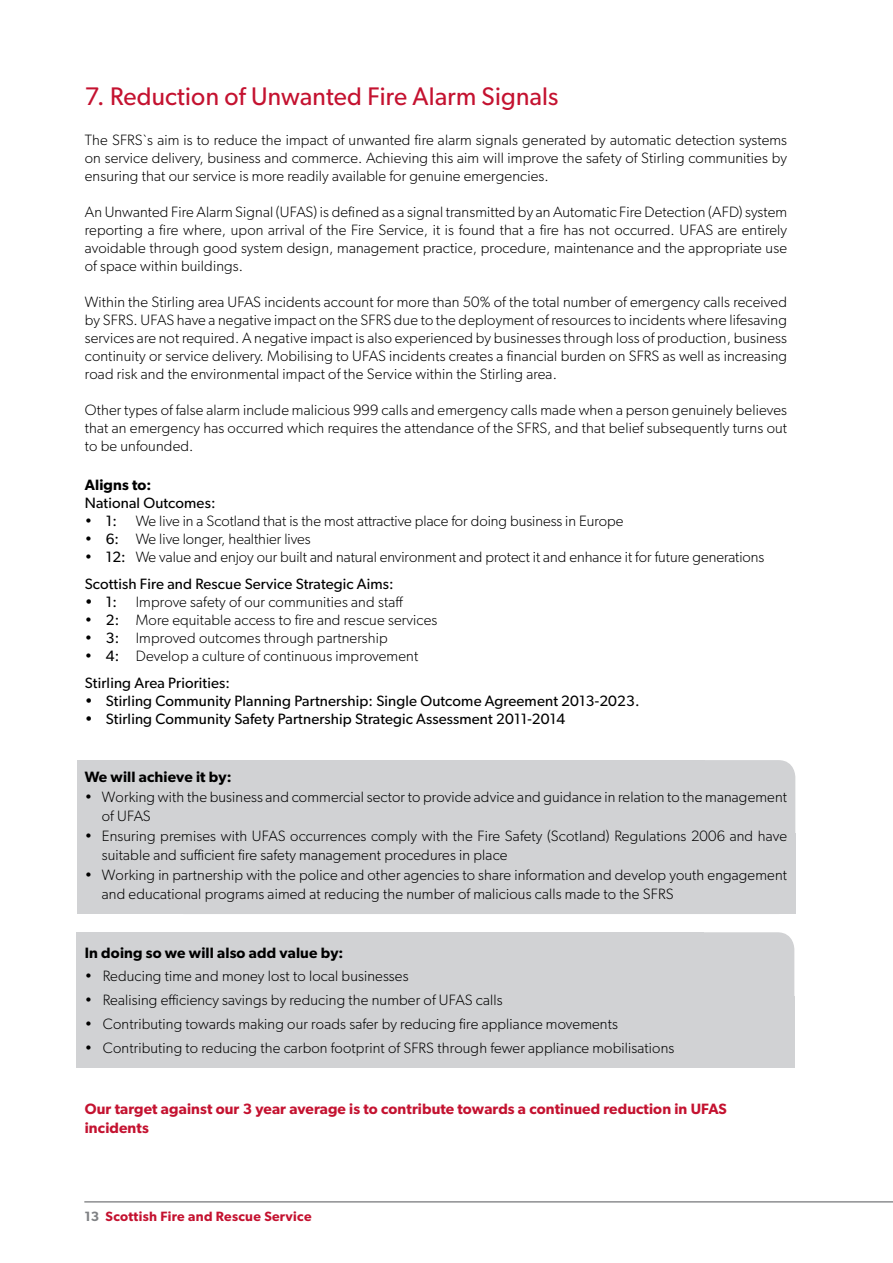
<style>
.page{position:relative;width:893px;height:1263px;background:#fff}
.page>*{position:absolute;margin:0;border:0;box-sizing:border-box;transform-origin:0 0}
.t1{font:25.5px "Gibson";letter-spacing:.01em;color:#c41230}
.t2{font:300 15px/18px "Gibson";letter-spacing:.01em;color:#000}
.t3{font:15px "Gibson";letter-spacing:.01em;color:#000}
.t4{font:600 15px/19.5px "Gibson";letter-spacing:.01em;color:#c41230}
.t5{font:600 15px "Gibson";letter-spacing:.01em;color:#000}
.t6{font:600 13.5px "Gibson";letter-spacing:.025em;color:#c41230}
.t7{font:600 13.5px "Gibson";color:#808285}
.s1{font-weight:300}
.s2{font-weight:400}
</style>
<div class="page">
<div style="left:76px;top:932px;width:628px;height:135px;background:#d1d2d4"></div>
<div style="left:167px;top:932px;width:627px;height:135px;background:#d1d2d4;border-radius:17px"></div>
<div style="left:77px;top:760px;width:628px;height:154px;background:#d1d2d4"></div>
<div style="left:168px;top:760px;width:627px;height:154px;background:#d1d2d4;border-radius:17px"></div>
<hr style="left:84px;top:1201px;width:809px;height:1px;background:#67686b">
<h1 class="t1" style="left:85px;top:81px;width:475px">7. Reduction of Unwanted Fire Alarm Signals</h1>
<p class="t2" style="left:85px;top:130px;width:704px;text-align:justify">The SFRS`s aim is to reduce the impact of unwanted fire alarm signals generated by automatic detection systems on service delivery, business and commerce. Achieving this aim will improve the safety of Stirling communities by ensuring that our service is more readily available for genuine emergencies.</p>
<p class="t2" style="left:85px;top:202px;width:704px;text-align:justify">An Unwanted Fire Alarm Signal (UFAS) is defined as a signal transmitted by an Automatic Fire Detection (AFD) system reporting a fire where, upon arrival of the Fire Service, it is found that a fire has not occurred. UFAS are entirely avoidable through good system design, management practice, procedure, maintenance and the appropriate use of space within buildings.</p>
<p class="t2" style="left:85px;top:292px;width:704px;text-align:justify">Within the Stirling area UFAS incidents account for more than 50% of the total number of emergency calls received by SFRS. UFAS have a negative impact on the SFRS due to the deployment of resources to incidents where lifesaving services are not required. A negative impact is also experienced by businesses through loss of production, business continuity or service delivery. Mobilising to UFAS incidents creates a financial burden on SFRS as well as increasing road risk and the environmental impact of the Service within the Stirling area.</p>
<p class="t2" style="left:85px;top:400px;width:704px;text-align:justify">Other types of false alarm include malicious 999 calls and emergency calls made when a person genuinely believes that an emergency has occurred which requires the attendance of the SFRS, and that belief subsequently turns out to be unfounded.</p>
<p class="t5" style="left:85px;top:475px;width:68px">Aligns to:</p>
<p class="t3" style="left:85px;top:493px;width:132px">National Outcomes:</p>
<p class="t3" style="left:85px;top:511px;width:34px"><span class="s1">•</span> 1:</p>
<p class="t2" style="left:136px;top:511px;width:489px">We live in a Scotland that is the most attractive place for doing business in Europe</p>
<p class="t2" style="left:85px;top:529px;width:227px">• <span class="s2">6:</span> We live longer, healthier lives</p>
<p class="t2" style="left:85px;top:543px;width:681px;line-height:27px">• <span class="s2">12:</span> We value and enjoy our built and natural environment and protect it and enhance it for future generations<br><span class="s2">Scottish Fire and Rescue Service Strategic Aims:</span></p>
<p class="t3" style="left:85px;top:592px;width:34px">• 1:</p>
<p class="t2" style="left:136px;top:592px;width:269px">Improve safety of our communities and staff</p>
<p class="t2" style="left:85px;top:610px;width:354px">• <span class="s2">2:</span> More equitable access to fire and rescue services</p>
<p class="t2" style="left:85px;top:628px;width:304px">• <span class="s2">3:</span> Improved outcomes through partnership</p>
<p class="t2" style="left:85px;top:642px;width:335px;line-height:27px">• <span class="s2">4:</span> Develop a culture of continuous improvement<br><span class="s2">Stirling Area Priorities:</span></p>
<p class="t3" style="left:85px;top:691px;width:556px">• Stirling Community Planning Partnership: Single Outcome Agreement 2013-2023.</p>
<p class="t3" style="left:85px;top:709px;width:482px">• Stirling Community Safety Partnership Strategic Assessment 2011-2014</p>
<p class="t5" style="left:85px;top:768px;width:148px">We will achieve it by:</p>
<p class="t2" style="left:102px;top:786px;width:687px;line-height:19.5px;text-indent:-17px">• Working with the business and commercial sector to provide advice and guidance in relation to the management of UFAS</p>
<p class="t2" style="left:102px;top:825px;width:687px;line-height:19.5px;text-indent:-17px">• Ensuring premises with UFAS occurrences comply with the Fire Safety (Scotland) Regulations 2006 and have suitable and sufficient fire safety management procedures in place</p>
<p class="t2" style="left:102px;top:864px;width:687px;line-height:19.5px;text-indent:-17px">• Working in partnership with the police and other agencies to share information and develop youth engagement and educational programs aimed at reducing the number of malicious calls made to the SFRS</p>
<p class="t5" style="left:85px;top:943px;width:260px">In doing so we will also add value by:</p>
<p class="t2" style="left:85px;top:967px;width:325px">• Reducing time and money lost to local businesses</p>
<p class="t2" style="left:85px;top:991px;width:419px">• Realising efficiency savings by reducing the number of UFAS calls</p>
<p class="t2" style="left:85px;top:1014px;width:535px">• Contributing towards making our roads safer by reducing fire appliance movements</p>
<p class="t2" style="left:85px;top:1038px;width:591px">• Contributing to reducing the carbon footprint of SFRS through fewer appliance mobilisations</p>
<p class="t4" style="left:85px;top:1098px;width:644px">Our target against our 3 year average is to contribute towards a continued reduction in UFAS incidents</p>
<p class="t6" style="left:106px;top:1208px;width:208px">Scottish Fire and Rescue Service</p>
<p class="t7" style="left:84px;top:1208px;width:16px">13</p>
</div>
